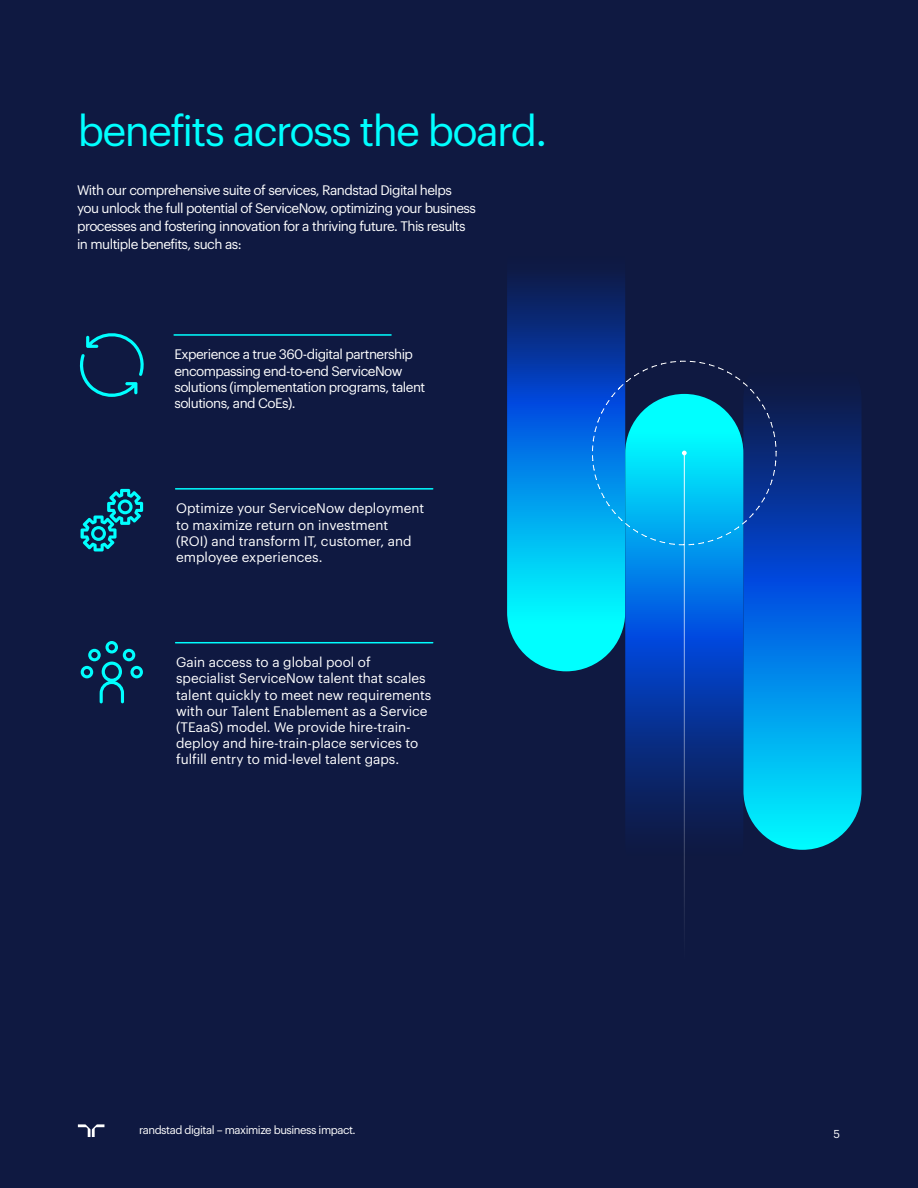
<style>
.page{position:relative;width:918px;height:1188px;background:#0f1941}
.page>*{position:absolute;margin:0;border:0;box-sizing:border-box;transform-origin:0 0}
.t1{font:42px "Graphik";letter-spacing:-.04em;color:#0ff}
.t2{font:13.5px/16.2px "Graphik";color:#fff}
.t3{font:13.5px/18px "Graphik";letter-spacing:-.035em;color:#fff}
.t4{font:11.25px "Graphik";letter-spacing:-.04em;color:#fff}
</style>
<div class="page">
<hr style="left:174px;top:334px;width:217px;height:2px;background:#0ff">
<hr style="left:176px;top:488px;width:257px;height:2px;background:#0ff">
<hr style="left:176px;top:642px;width:257px;height:1px;background:#0ff">
<svg style="left:79px;top:333px;width:65px;height:64px"></svg>
<svg style="left:81px;top:489px;width:62px;height:62px"></svg>
<svg style="left:81px;top:641px;width:62px;height:62px"></svg>
<svg style="left:507px;top:276px;width:118px;height:395px;background:#0387c8"></svg>
<svg style="left:743px;top:340px;width:119px;height:510px;background:#0372c6"></svg>
<svg style="left:625px;top:394px;width:118px;height:510px"></svg>
<hr style="left:684px;top:453px;width:1px;height:511px;background:#fff">
<svg style="left:582px;top:352px;width:204px;height:203px"></svg>
<svg style="left:78px;top:1124px;width:26px;height:13px"></svg>
<h1 class="t1" style="left:78px;top:99px;width:471px">benefits across the board.</h1>
<p class="t3" style="left:77px;top:180px;width:400px">With our comprehensive suite of services, Randstad Digital helps you unlock the full potential of ServiceNow, optimizing your business processes and fostering innovation for a thriving future. This results in multiple benefits, such as:</p>
<p class="t3" style="left:174px;top:345px;width:252px;line-height:16.2px">Experience a true 360-digital partnership encompassing end-to-end ServiceNow solutions (implementation programs, talent solutions, and CoEs).</p>
<p class="t2" style="left:176px;top:499px;width:250px">Optimize your ServiceNow deployment to maximize return on investment<br>(ROI) and transform IT, customer, and employee experiences.</p>
<p class="t2" style="left:176px;top:653px;width:257px">Gain access to a global pool of specialist ServiceNow talent that scales talent quickly to meet new requirements with our Talent Enablement as a Service (TEaaS) model. We provide hire-train&shy;deploy and hire-train-place services to fulfill entry to mid-level talent gaps.</p>
<p class="t4" style="left:139px;top:1121px;width:218px">randstad digital – maximize business impact.</p>
<p class="t4" style="left:834px;top:1126px;width:8px">5</p>
</div>
